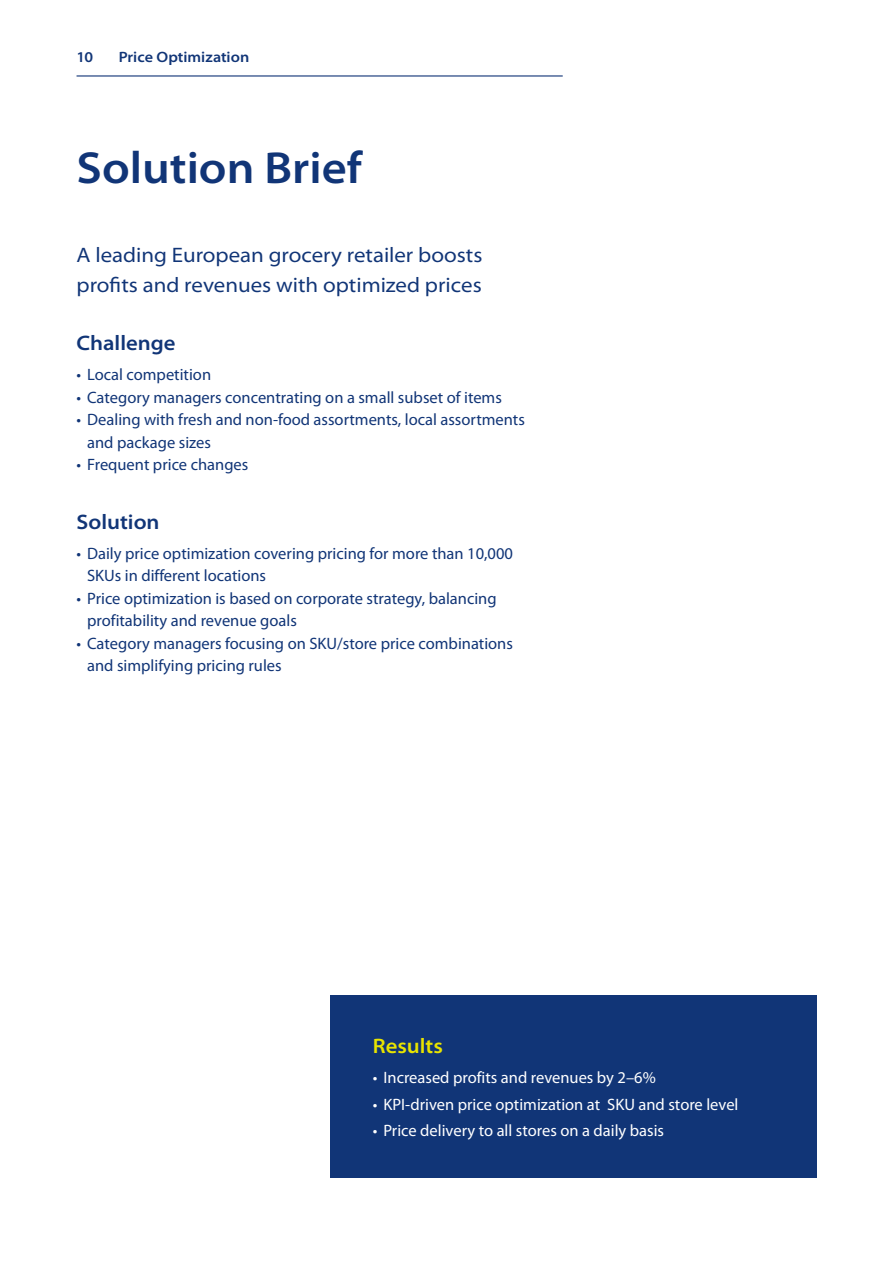
<style>
.page{position:relative;width:893px;height:1263px;background:#fff}
.page>*{position:absolute;margin:0;border:0;box-sizing:border-box;transform-origin:0 0}
.t1{font:600 semi-expanded 45px "Myriad Pro";color:#113577}
.t2{font:semi-expanded 21px/30px "Myriad Pro";color:#113577}
.t3{font:600 semi-expanded 21px "Myriad Pro";color:#113577}
.t4{font:600 semi-expanded 21px "Myriad Pro";color:#e8e400}
.t5{font:16.5px/22.5px "Myriad Pro";color:#113577}
.t6{font:16.5px "Myriad Pro";color:#fff}
.t7{font:600 semi-expanded 15px "Myriad Pro";color:#113577}
</style>
<div class="page">
<hr style="left:77px;top:75px;width:486px;height:2px;background:#113577">
<div style="left:330px;top:995px;width:486px;height:183px;background:#113577"></div>
<p class="t7" style="left:77px;top:49px;width:18px">10</p>
<p class="t7" style="left:119px;top:49px;width:132px">Price Optimization</p>
<h1 class="t1" style="left:77px;top:142px;width:287px">Solution Brief</h1>
<p class="t2" style="left:77px;top:240px;width:407px">A leading European grocery retailer boosts profits and revenues with optimized prices</p>
<p class="t3" style="left:77px;top:332px;width:100px">Challenge</p>
<p class="t5" style="left:77px;top:363px;width:136px">• Local competition</p>
<p class="t5" style="left:77px;top:386px;width:427px">• Category managers concentrating on a small subset of items</p>
<p class="t5" style="left:87px;top:408px;width:439px;text-indent:-11px">• Dealing with fresh and non-food assortments, local assortments and package sizes</p>
<p class="t5" style="left:77px;top:453px;width:173px">• Frequent price changes</p>
<p class="t3" style="left:77px;top:510px;width:85px">Solution</p>
<p class="t5" style="left:87px;top:542px;width:427px;text-indent:-11px">• Daily price optimization covering pricing for more than 10,000<br>SKUs in different locations</p>
<p class="t5" style="left:87px;top:587px;width:411px;text-indent:-11px">• Price optimization is based on corporate strategy, balancing profitability and revenue goals</p>
<p class="t5" style="left:87px;top:632px;width:427px;text-indent:-11px">• Category managers focusing on SKU/store price combinations and simplifying pricing rules</p>
<p class="t4" style="left:373px;top:1034px;width:72px">Results</p>
<p class="t6" style="left:373px;top:1067px;width:284px">• Increased profits and revenues by 2–6%</p>
<p class="t6" style="left:373px;top:1094px;width:367px">• KPI-driven price optimization at SKU and store level</p>
<p class="t6" style="left:373px;top:1120px;width:293px">• Price delivery to all stores on a daily basis</p>
</div>
